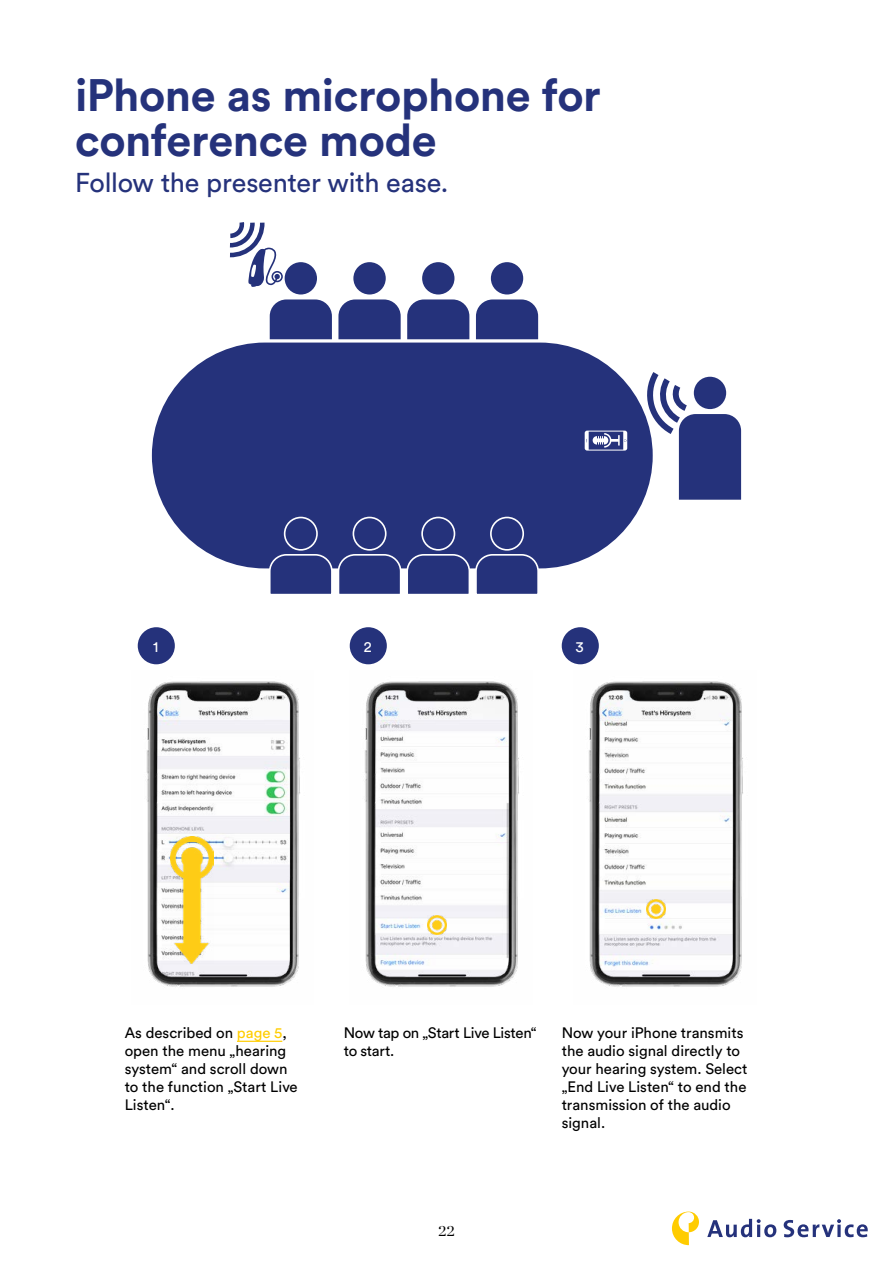
<style>
.page{position:relative;width:893px;height:1263px;background:#fff}
.page>*{position:absolute;margin:0;border:0;box-sizing:border-box;transform-origin:0 0}
.t1{font:700 45px/45px "Circular Pro";letter-spacing:-.01em;color:#25327b}
.t2{font:27px "Circular Pro";letter-spacing:-.01em;color:#25327b}
.t3{font:15px/18px "Circular Pro";color:#000}
.t4{font:15px/18px "Circular Pro";letter-spacing:-.02em;color:#000}
.t5{font:15px "Circular Pro";color:#fff}
.t6{font:15px "Chronicle Display";color:#000}
.s1{color:#ffcd00}
</style>
<div class="page">
<svg style="left:672px;top:1211px;width:27px;height:34px"></svg>
<svg style="left:707px;top:1219px;width:69px;height:18px"></svg>
<svg style="left:784px;top:1219px;width:84px;height:18px"></svg>
<img style="left:588px;top:681px;width:155px;height:306px">
<img style="left:364px;top:681px;width:155px;height:306px">
<img style="left:146px;top:681px;width:154px;height:306px">
<div style="left:152px;top:343px;width:501px;height:225px;background:#25327b;border-radius:113px"></div>
<div style="left:285px;top:262px;width:32px;height:32px;background:#25327b;border-radius:50%"></div>
<svg style="left:270px;top:299px;width:62px;height:40px;background:#323e82"></svg>
<div style="left:353px;top:262px;width:33px;height:32px;background:#25327b;border-radius:50%"></div>
<svg style="left:338px;top:299px;width:63px;height:40px;background:#344084"></svg>
<div style="left:422px;top:262px;width:32px;height:32px;background:#25327b;border-radius:50%"></div>
<svg style="left:407px;top:299px;width:62px;height:40px;background:#323e83"></svg>
<div style="left:491px;top:262px;width:32px;height:32px;background:#25327b;border-radius:50%"></div>
<svg style="left:476px;top:299px;width:62px;height:40px;background:#313e82"></svg>
<div style="left:284px;top:517px;width:34px;height:34px;border:2px solid #fff;border-radius:50%"></div>
<div style="left:353px;top:517px;width:34px;height:34px;border:2px solid #fff;border-radius:50%"></div>
<div style="left:421px;top:517px;width:34px;height:34px;border:2px solid #fff;border-radius:50%"></div>
<div style="left:490px;top:517px;width:34px;height:34px;border:2px solid #fff;border-radius:50%"></div>
<svg style="left:268px;top:554px;width:272px;height:40px"></svg>
<svg style="left:230px;top:222px;width:53px;height:65px"></svg>
<svg style="left:645px;top:372px;width:96px;height:128px"></svg>
<svg style="left:585px;top:431px;width:42px;height:20px"></svg>
<hr style="left:237px;top:1041px;width:45px;height:1px;background:#ffcd00">
<div style="left:138px;top:627px;width:37px;height:37px;background:#25327b;border-radius:50%"></div>
<div style="left:350px;top:627px;width:37px;height:37px;background:#25327b;border-radius:50%"></div>
<div style="left:562px;top:627px;width:37px;height:37px;background:#25327b;border-radius:50%"></div>
<img style="left:427px;top:915px;width:19px;height:19px">
<img style="left:647px;top:899px;width:19px;height:20px">
<img style="left:170px;top:836px;width:44px;height:127px">
<h1 class="t1" style="left:75px;top:71px;width:527px">iPhone as microphone for conference mode</h1>
<h2 class="t2" style="left:75px;top:165px;width:375px">Follow the presenter with ease.</h2>
<p class="t5" style="left:153px;top:636px;width:7px">1</p>
<p class="t5" style="left:364px;top:636px;width:9px">2</p>
<p class="t5" style="left:576px;top:636px;width:10px">3</p>
<p class="t3" style="left:125px;top:1023px;width:175px">As described on <span class="s1">page 5</span>, open the menu „hearing system“ and scroll down to the function „Start Live<br>Listen“.</p>
<p class="t3" style="left:562px;top:1023px;width:187px">Now your iPhone transmits the audio signal directly to your hearing system. Select „End Live Listen“ to end the transmission of the audio signal.</p>
<p class="t4" style="left:344px;top:1023px;width:194px">Now tap on „Start Live Listen“ to start.</p>
<p class="t6" style="left:438px;top:1219px;width:18px">22</p>
</div>
